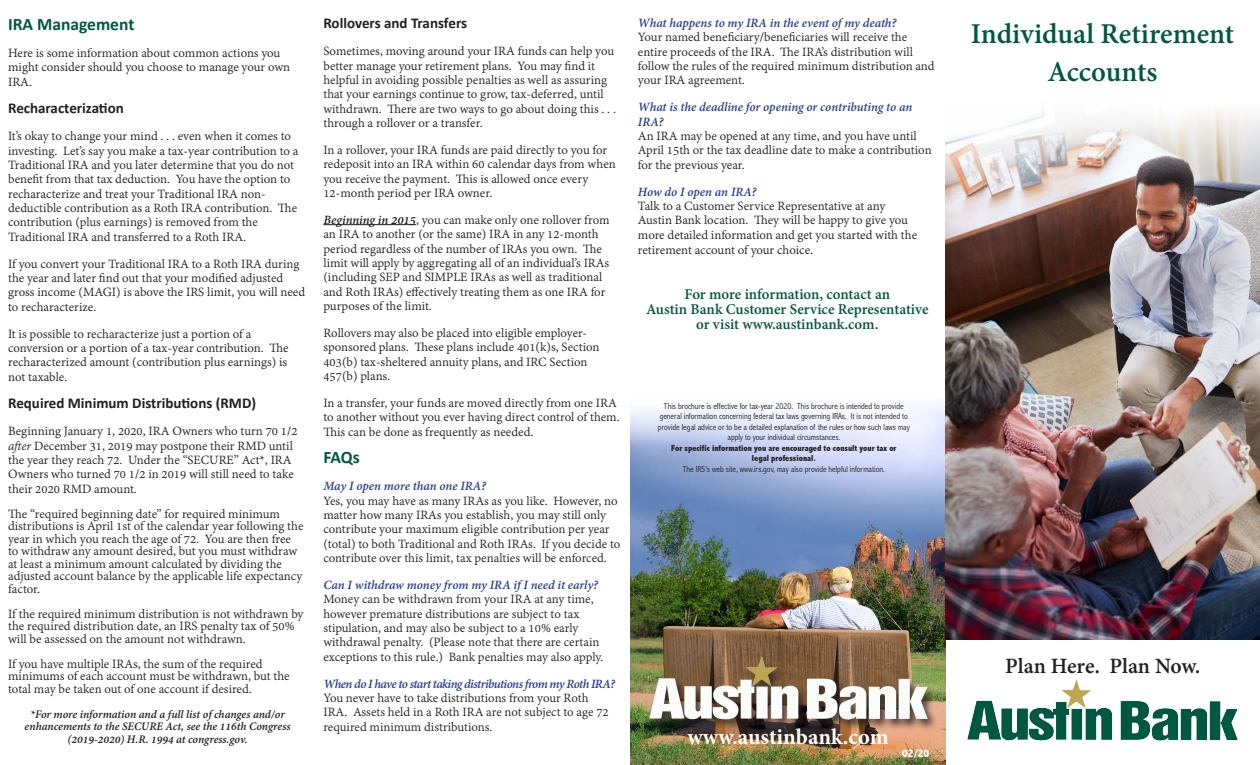
<style>
.page{position:relative;width:1260px;height:765px;background:#fff}
.page>*{position:absolute;margin:0;border:0;box-sizing:border-box;transform-origin:0 0}
.t1{font:700 31.25px "Adobe Devanagari";color:#005840}
.t2{font:700 23.75px "Adobe Devanagari";letter-spacing:-.005em;color:#231f20}
.t3{font:700 22.5px "Minion Pro";color:#fff}
.t4{font:700 17.5px "Calibri";color:#005840}
.t5{font:700 16.25px/15px "Adobe Devanagari";color:#005840;text-align:center}
.t6{font:700 15px "Calibri";color:#231f20}
.t7{font:13.75px/14.4px "Adobe Devanagari";color:#231f20}
.t8{font:italic 700 13.75px/14.4px "Adobe Devanagari";letter-spacing:-.005em;color:#253f8e}
.t9{font:italic 700 13.75px "Adobe Devanagari";letter-spacing:-.045em;color:#253f8e}
.t10{font:italic 700 12.5px "Adobe Devanagari";letter-spacing:-.005em;color:#231f20}
.t11{font:800 condensed 11.25px "Abadi";color:#fff}
.t12{font:300 condensed 8.75px "Abadi";color:#231f20}
.t13{font:800 condensed 8.75px "Abadi";color:#231f20}
.s1{font-style:italic}
.s2{font-weight:700;font-style:italic}
</style>
<div class="page">
<img style="left:967px;top:679px;width:271px;height:62px">
<hr style="left:323px;top:224px;width:93px;height:1px;background:#231f20">
<img style="left:630px;top:405px;width:316px;height:360px">
<div style="left:649px;top:657px;width:289px;height:74px;background:#231f20;opacity:.75"></div>
<img style="left:644px;top:655px;width:290px;height:71px">
<img style="left:945px;top:108px;width:315px;height:531px">
<p class="t4" style="left:8px;top:12px;width:128px">IRA Management</p>
<p class="t7" style="left:8px;top:47px;width:284px">Here is some information about common actions you might consider should you choose to manage your own<br>IRA.</p>
<p class="t6" style="left:8px;top:98px;width:117px">Recharacterization</p>
<p class="t7" style="left:8px;top:130px;width:292px">It’s okay to change your mind . . . even when it comes to investing. Let’s say you make a tax-year contribution to a Traditional IRA and you later determine that you do not benefit from that tax deduction. You have the option to recharacterize and treat your Traditional IRA non-</p>
<p class="t7" style="left:8px;top:202px;width:291px">deductible contribution as a Roth IRA contribution. The contribution (plus earnings) is removed from the</p>
<p class="t7" style="left:8px;top:231px;width:240px">Traditional IRA and transferred to a Roth IRA.</p>
<p class="t7" style="left:8px;top:258px;width:298px">If you convert your Traditional IRA to a Roth IRA during the year and later find out that your modified adjusted gross income (MAGI) is above the IRS limit, you will need to recharacterize.</p>
<p class="t7" style="left:8px;top:328px;width:245px">It is possible to recharacterize just a portion of a</p>
<p class="t7" style="left:8px;top:342px;width:282px;text-align:justify">conversion or a portion of a tax-year contribution. The recharacterized amount (contribution plus earnings) is not taxable.</p>
<p class="t6" style="left:8px;top:393px;width:250px">Required Minimum Distributions (RMD)</p>
<p class="t7" style="left:8px;top:425px;width:291px">Beginning January 1, 2020, IRA Owners who turn 70 1/2 <span class="s1">after</span> December 31, 2019 may postpone their RMD until the year they reach 72. Under the “SECURE” Act*, IRA Owners who turned 70 1/2 in 2019 will still need to take their 2020 RMD amount.</p>
<p class="t7" style="left:8px;top:509px;width:297px;line-height:12.5px">The “required beginning date” for required minimum distributions is April 1st of the calendar year following the year in which you reach the age of 72. You are then free to withdraw any amount desired, but you must withdraw at least a minimum amount calculated by dividing the adjusted account balance by the applicable life expectancy factor.</p>
<p class="t7" style="left:8px;top:609px;width:297px;line-height:12.5px">If the required minimum distribution is not withdrawn by the required distribution date, an IRS penalty tax of 50% will be assessed on the amount not withdrawn.</p>
<p class="t7" style="left:8px;top:658px;width:256px">If you have multiple IRAs, the sum of the required</p>
<p class="t7" style="left:8px;top:671px;width:283px;line-height:12.5px">minimums of each account must be withdrawn, but the total may be taken out of one account if desired.</p>
<p class="t10" style="left:30px;top:707px;width:256px">*For more information and a full list of changes and/or</p>
<p class="t10" style="left:25px;top:719px;width:267px">enhancements to the SECURE Act, see the 116th Congress</p>
<p class="t10" style="left:67px;top:732px;width:182px">(2019-2020) H.R. 1994 at congress.gov.</p>
<p class="t6" style="left:323px;top:13px;width:145px">Rollovers and Transfers</p>
<p class="t7" style="left:323px;top:45px;width:294px">Sometimes, moving around your IRA funds can help you better manage your retirement plans. You may find it helpful in avoiding possible penalties as well as assuring that your earnings continue to grow, tax-deferred, until withdrawn. There are two ways to go about doing this . . . through a rollover or a transfer.</p>
<p class="t7" style="left:323px;top:144px;width:294px">In a rollover, your IRA funds are paid directly to you for redeposit into an IRA within 60 calendar days from when you receive the payment. This is allowed once every 12-month period per IRA owner.</p>
<p class="t7" style="left:323px;top:214px;width:288px"><span class="s2">Beginning in 2015</span>, you can make only one rollover from an IRA to another (or the same) IRA in any 12-month period regardless of the number of IRAs you own. The limit will apply by aggregating all of an individual’s IRAs (including SEP and SIMPLE IRAs as well as traditional and Roth IRAs) effectively treating them as one IRA for purposes of the limit.</p>
<p class="t7" style="left:323px;top:327px;width:265px">Rollovers may also be placed into eligible employer-</p>
<p class="t7" style="left:323px;top:341px;width:278px">sponsored plans. These plans include 401(k)s, Section<br>403(b) tax-sheltered annuity plans, and IRC Section<br>457(b) plans.</p>
<p class="t7" style="left:323px;top:397px;width:298px">In a transfer, your funds are moved directly from one IRA to another without you ever having direct control of them.<br>This can be done as frequently as needed.</p>
<p class="t4" style="left:323px;top:445px;width:38px">FAQs</p>
<p class="t8" style="left:323px;top:480px;width:164px">May I open more than one IRA?</p>
<p class="t7" style="left:323px;top:494px;width:299px">Yes, you may have as many IRAs as you like. However, no matter how many IRAs you establish, you may still only contribute your maximum eligible contribution per year (total) to both Traditional and Roth IRAs. If you decide to contribute over this limit, tax penalties will be enforced.</p>
<p class="t8" style="left:323px;top:579px;width:276px">Can I withdraw money from my IRA if I need it early?</p>
<p class="t7" style="left:323px;top:593px;width:272px">Money can be withdrawn from your IRA at any time, however premature distributions are subject to tax</p>
<p class="t7" style="left:323px;top:622px;width:257px">stipulation, and may also be subject to a 10% early</p>
<p class="t7" style="left:323px;top:636px;width:282px">withdrawal penalty. (Please note that there are certain exceptions to this rule.) Bank penalties may also apply.</p>
<p class="t9" style="left:323px;top:676px;width:293px">When do I have to start taking distributions from my Roth IRA?</p>
<p class="t7" style="left:323px;top:692px;width:287px">You never have to take distributions from your Roth<br>IRA. Assets held in a Roth IRA are not subject to age 72 required minimum distributions.</p>
<p class="t8" style="left:638px;top:17px;width:260px">What happens to my IRA in the event of my death?</p>
<p class="t7" style="left:638px;top:31px;width:271px">Your named beneficiary/beneficiaries will receive the</p>
<p class="t7" style="left:638px;top:46px;width:298px">entire proceeds of the IRA. The IRA’s distribution will follow the rules of the required minimum distribution and your IRA agreement.</p>
<p class="t8" style="left:638px;top:102px;width:276px">What is the deadline for opening or contributing to an<br>IRA?</p>
<p class="t7" style="left:638px;top:130px;width:295px">An IRA may be opened at any time, and you have until<br>April 15th or the tax deadline date to make a contribution for the previous year.</p>
<p class="t8" style="left:638px;top:186px;width:120px">How do I open an IRA?</p>
<p class="t7" style="left:638px;top:200px;width:249px">Talk to a Customer Service Representative at any</p>
<p class="t7" style="left:638px;top:214px;width:281px;line-height:14.8px">Austin Bank location. They will be happy to give you more detailed information and get you started with the retirement account of your choice.</p>
<p class="t5" style="left:684px;top:288px;width:207px">For more information, contact an</p>
<p class="t5" style="left:646px;top:303px;width:284px">Austin Bank Customer Service Representative or visit www.austinbank.com.</p>
<p class="t12" style="left:664px;top:401px;width:241px">This brochure is effective for tax-year 2020. This brochure is intended to provide</p>
<p class="t12" style="left:660px;top:411px;width:250px">general information concerning federal tax laws governing IRAs. It is not intended to</p>
<p class="t12" style="left:658px;top:422px;width:253px">provide legal advice or to be a detailed explanation of the rules or how such laws may</p>
<p class="t12" style="left:728px;top:432px;width:114px">apply to your individual circumstances.</p>
<p class="t13" style="left:671px;top:443px;width:227px">For specific information you are encouraged to consult your tax or</p>
<p class="t13" style="left:752px;top:453px;width:66px">legal professional.</p>
<p class="t12" style="left:683px;top:464px;width:204px">The IRS’s web site, www.irs.gov, may also provide helpful information.</p>
<p class="t3" style="left:687px;top:721px;width:203px">www.austinbank.com</p>
<p class="t11" style="left:902px;top:746px;width:29px">02/20</p>
<p class="t1" style="left:971px;top:16px;width:265px">Individual Retirement</p>
<p class="t1" style="left:1047px;top:54px;width:112px">Accounts</p>
<p class="t2" style="left:1005px;top:652px;width:197px">Plan Here. Plan Now.</p>
</div>
